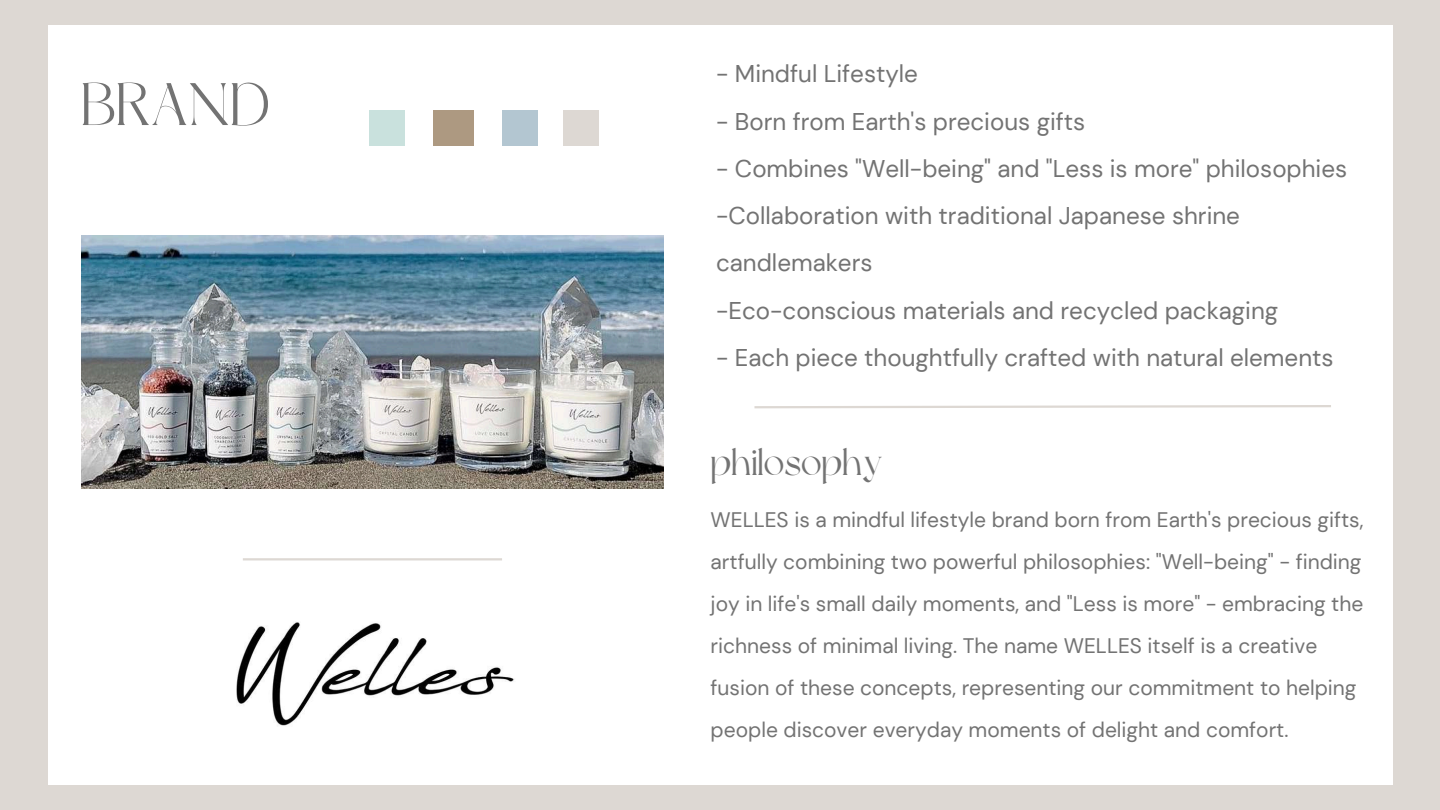
<style>
.page{position:relative;width:1440px;height:810px;background:#ddd8d3}
.page>*{position:absolute;margin:0;border:0;box-sizing:border-box;transform-origin:0 0}
.t1{font:59.7px "Dream Avenue";color:#737373}
.t2{font:37.7px "Dream Avenue";color:#737373}
.t3{font:24.2px/47.2px "DM Sans";color:#737373}
.t4{font:21px/42px "DM Sans";color:#737373}
</style>
<div class="page">
<div style="left:48px;top:25px;width:1344px;height:760px;background:#fff"></div>
<img style="left:81px;top:236px;width:583px;height:253px">
<hr style="left:243px;top:558px;width:259px;height:2px;background:#ddd8d3">
<div style="left:369px;top:110px;width:36px;height:36px;background:#c9e1dd"></div>
<div style="left:433px;top:110px;width:40px;height:36px;background:#ad9981"></div>
<div style="left:502px;top:110px;width:36px;height:36px;background:#b3c6d1"></div>
<div style="left:563px;top:110px;width:35px;height:36px;background:#ddd8d3"></div>
<img style="left:236px;top:622px;width:279px;height:104px">
<svg style="left:754px;top:405px;width:577px;height:4px"></svg>
<h1 class="t1" style="left:81px;top:80px;width:190px">BRAND</h1>
<p class="t3" style="left:716px;top:50px;width:203px">- Mindful Lifestyle</p>
<p class="t3" style="left:716px;top:98px;width:371px">- Born from Earth's precious gifts</p>
<p class="t3" style="left:716px;top:145px;width:633px">- Combines "Well-being" and "Less is more" philosophies -Collaboration with traditional Japanese shrine candlemakers<br>-Eco-conscious materials and recycled packaging</p>
<p class="t3" style="left:716px;top:334px;width:619px">- Each piece thoughtfully crafted with natural elements</p>
<h2 class="t2" style="left:711px;top:447px;width:174px">philosophy</h2>
<p class="t4" style="left:711px;top:499px;width:654px">WELLES is a mindful lifestyle brand born from Earth's precious gifts, artfully combining two powerful philosophies: "Well-being" - finding joy in life's small daily moments, and "Less is more" - embracing the richness of minimal living. The name WELLES itself is a creative fusion of these concepts, representing our commitment to helping people discover everyday moments of delight and comfort.</p>
</div>
